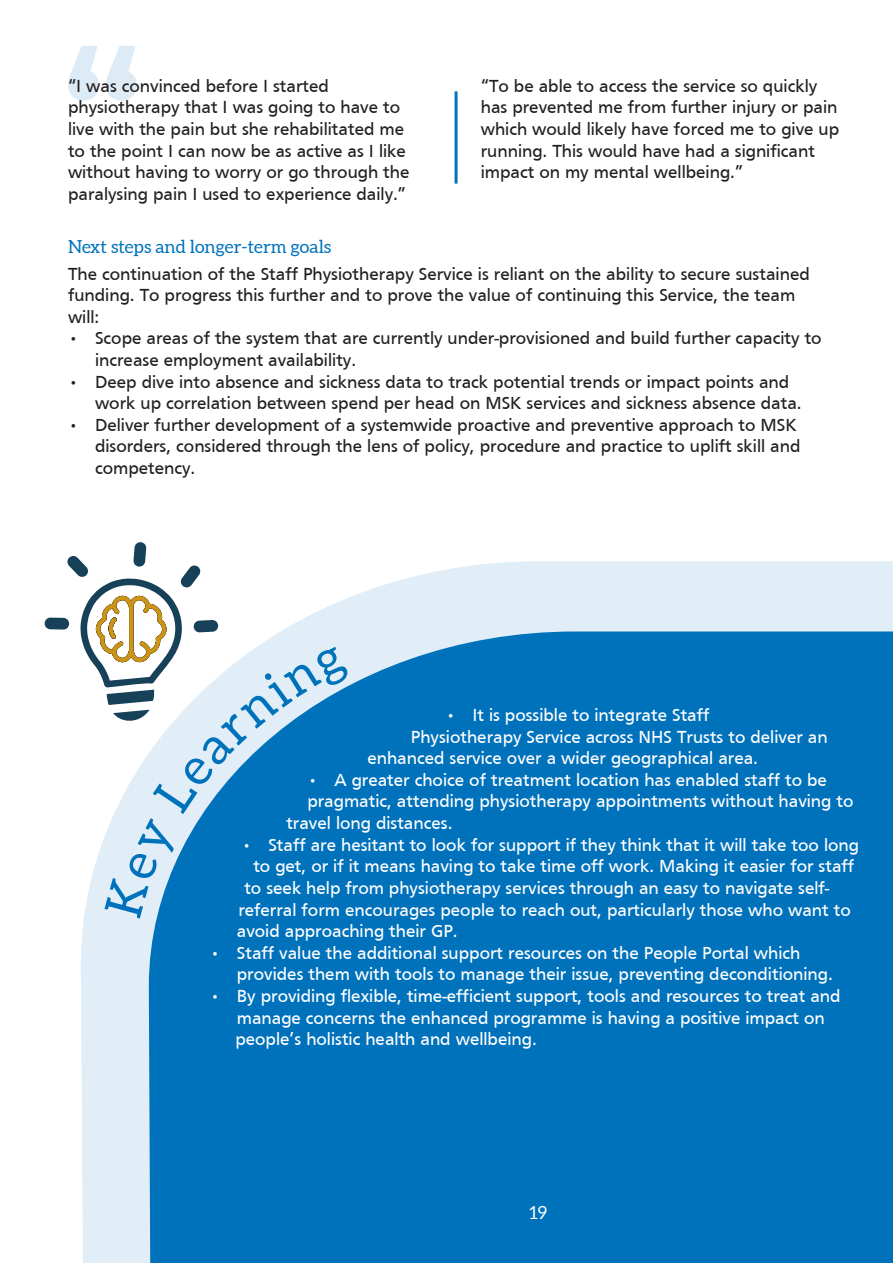
<style>
.page{position:relative;width:893px;height:1263px;background:#fff}
.page>*{position:absolute;margin:0;border:0;box-sizing:border-box;transform-origin:0 0}
.t1{font:18px/21.6px "Frutiger";color:#231f20}
.t2{font:18px/21.6px "Frutiger";color:#fff}
.t3{font:18px "Aleo";color:#0072bc}
.t4{font:18px "Aleo";color:#fff}
</style>
<div class="page">
<div style="left:81px;top:561px;width:812px;height:702px;background:#e1eef7"></div>
<div style="left:149px;top:631px;width:744px;height:632px;background:#0072bc"></div>
<svg style="left:68px;top:46px;width:69px;height:55px"></svg>
<hr style="left:455px;top:91px;width:3px;height:93px;background:#0072bc">
<svg style="left:45px;top:542px;width:306px;height:376px"></svg>
<p class="t1" style="left:68px;top:75px;width:343px">“I was convinced before I started physiotherapy that I was going to have to live with the pain but she rehabilitated me to the point I can now be as active as I like without having to worry or go through the paralysing pain I used to experience daily.”</p>
<p class="t1" style="left:481px;top:75px;width:360px">“To be able to access the service so quickly has prevented me from further injury or pain which would likely have forced me to give up running. This would have had a significant impact on my mental wellbeing.”</p>
<p class="t3" style="left:68px;top:236px;width:265px">Next steps and longer-term goals</p>
<p class="t1" style="left:68px;top:263px;width:743px">The continuation of the Staff Physiotherapy Service is reliant on the ability to secure sustained funding. To progress this further and to prove the value of continuing this Service, the team will:</p>
<p class="t1" style="left:95px;top:327px;width:728px;text-indent:-27px">• Scope areas of the system that are currently under-provisioned and build further capacity to increase employment availability.</p>
<p class="t1" style="left:95px;top:371px;width:708px;text-indent:-27px">• Deep dive into absence and sickness data to track potential trends or impact points and work up correlation between spend per head on MSK services and sickness absence data.</p>
<p class="t1" style="left:95px;top:414px;width:707px;text-indent:-27px">• Deliver further development of a systemwide proactive and preventive approach to MSK disorders, considered through the lens of policy, procedure and practice to uplift skill and competency.</p>
<p class="t2" style="left:445px;top:704px;width:266px">• It is possible to integrate Staff</p>
<p class="t2" style="left:411px;top:726px;width:418px">Physiotherapy Service across NHS Trusts to deliver an</p>
<p class="t2" style="left:367px;top:747px;width:392px">enhanced service over a wider geographical area.</p>
<p class="t2" style="left:307px;top:769px;width:521px">• A greater choice of treatment location has enabled staff to be</p>
<p class="t2" style="left:307px;top:790px;width:548px">pragmatic, attending physiotherapy appointments without having to</p>
<p class="t2" style="left:286px;top:812px;width:168px">travel long distances.</p>
<p class="t2" style="left:241px;top:834px;width:619px">• Staff are hesitant to look for support if they think that it will take too long</p>
<p class="t2" style="left:253px;top:855px;width:602px">to get, or if it means having to take time off work. Making it easier for staff</p>
<p class="t2" style="left:244px;top:877px;width:587px">to seek help from physiotherapy services through an easy to navigate self-</p>
<p class="t2" style="left:238px;top:898px;width:614px">referral form encourages people to reach out, particularly those who want to</p>
<p class="t2" style="left:237px;top:920px;width:222px">avoid approaching their GP.</p>
<p class="t2" style="left:237px;top:942px;width:597px;text-indent:-27px">• Staff value the additional support resources on the People Portal which provides them with tools to manage their issue, preventing deconditioning.</p>
<p class="t2" style="left:235px;top:985px;width:607px;text-indent:-26px">• By providing flexible, time-efficient support, tools and resources to treat and manage concerns the enhanced programme is having a positive impact on people’s holistic health and wellbeing.</p>
<p class="t4" style="left:529px;top:1203px;width:19px">19</p>
</div>
